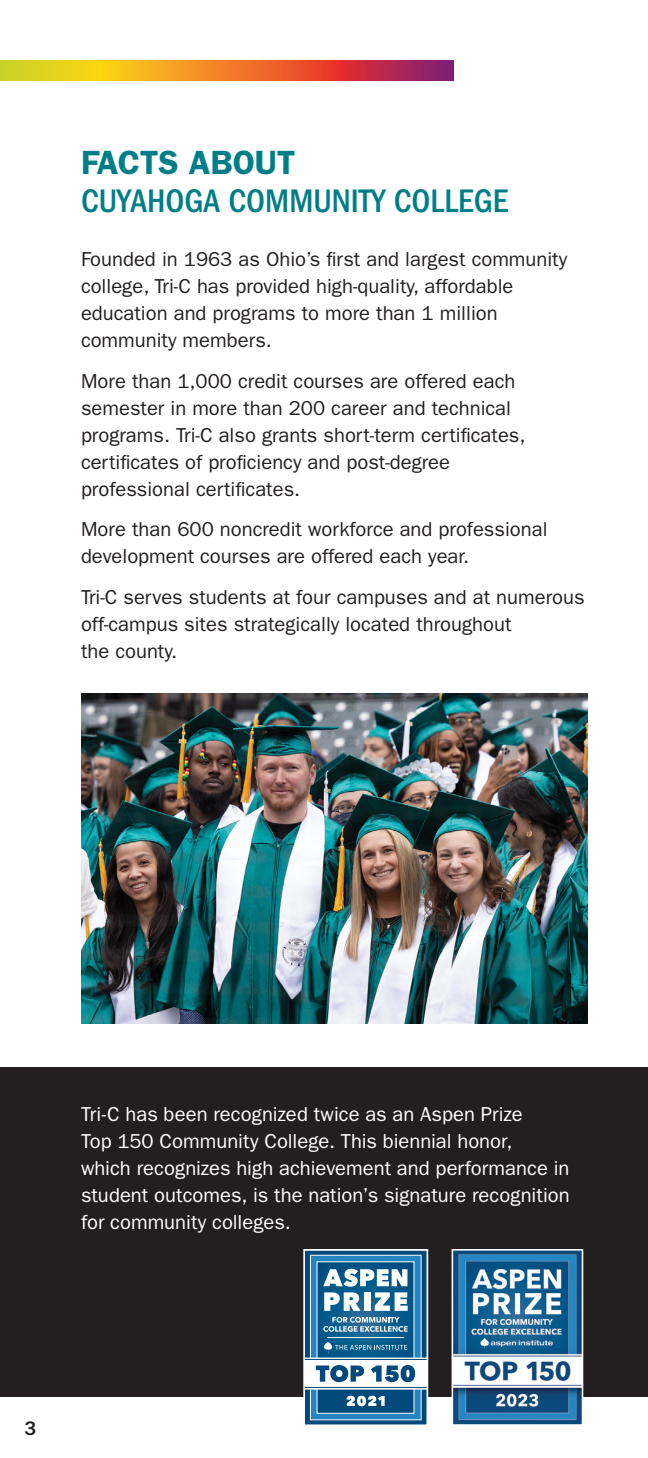
<style>
.page{position:relative;width:648px;height:1458px;background:#fff}
.page>*{position:absolute;margin:0;border:0;box-sizing:border-box;transform-origin:0 0}
.Subhead_2{font:500 condensed 33.75px "ITC Franklin Gothic Std";color:#007e87}
.Subhead_1{font:600 33.75px "ITC Franklin Gothic Std";color:#007e87}
.Body_Copy_1{font:20.25px/27px "ITC Franklin Gothic Std";color:#231f20}
.Body_Copy_2{font:20.25px/27px "ITC Franklin Gothic Std";color:#fff}
.t1{font:500 20.25px "ITC Franklin Gothic Std";color:#231f20}
</style>
<div class="page">
<div style="left:0;top:1068px;width:648px;height:329px;background:#231f20"></div>
<img style="left:81px;top:693px;width:506px;height:330px">
<img style="left:455px;top:1252px;width:125px;height:171px">
<div style="left:452px;top:1249px;width:131px;height:177px;border:2px solid #fff"></div>
<svg style="left:0;top:61px;width:454px;height:20px;background:#dd7d2e"></svg>
<svg style="left:306px;top:1252px;width:119px;height:171px;background:#568fb2"></svg>
<hr style="left:327px;top:1337px;width:77px;height:1px;background:#fff">
<div style="left:303px;top:1249px;width:125px;height:177px;border:2px solid #fff"></div>
<p class="Subhead_1" style="left:81px;top:142px;width:216px">FACTS ABOUT</p>
<p class="Subhead_2" style="left:81px;top:182px;width:429px">CUYAHOGA COMMUNITY COLLEGE</p>
<p class="Body_Copy_1" style="left:81px;top:246px;width:488px">Founded in 1963 as Ohio’s first and largest community college, Tri-C has provided high-quality, affordable education and programs to more than 1 million community members.</p>
<p class="Body_Copy_1" style="left:81px;top:367px;width:446px">More than 1,000 credit courses are offered each semester in more than 200 career and technical programs. Tri-C also grants short-term certificates, certificates of proficiency and post-degree professional certificates.</p>
<p class="Body_Copy_1" style="left:81px;top:516px;width:468px">More than 600 noncredit workforce and professional development courses are offered each year.</p>
<p class="Body_Copy_1" style="left:81px;top:583px;width:505px">Tri-C serves students at four campuses and at numerous off-campus sites strategically located throughout<br>the county.</p>
<p class="Body_Copy_2" style="left:81px;top:1100px;width:490px">Tri-C has been recognized twice as an Aspen Prize<br>Top 150 Community College. This biennial honor,<br>which recognizes high achievement and performance in student outcomes, is the nation’s signature recognition for community colleges.</p>
<p class="t1" style="left:24px;top:1417px;width:13px">3</p>
</div>
